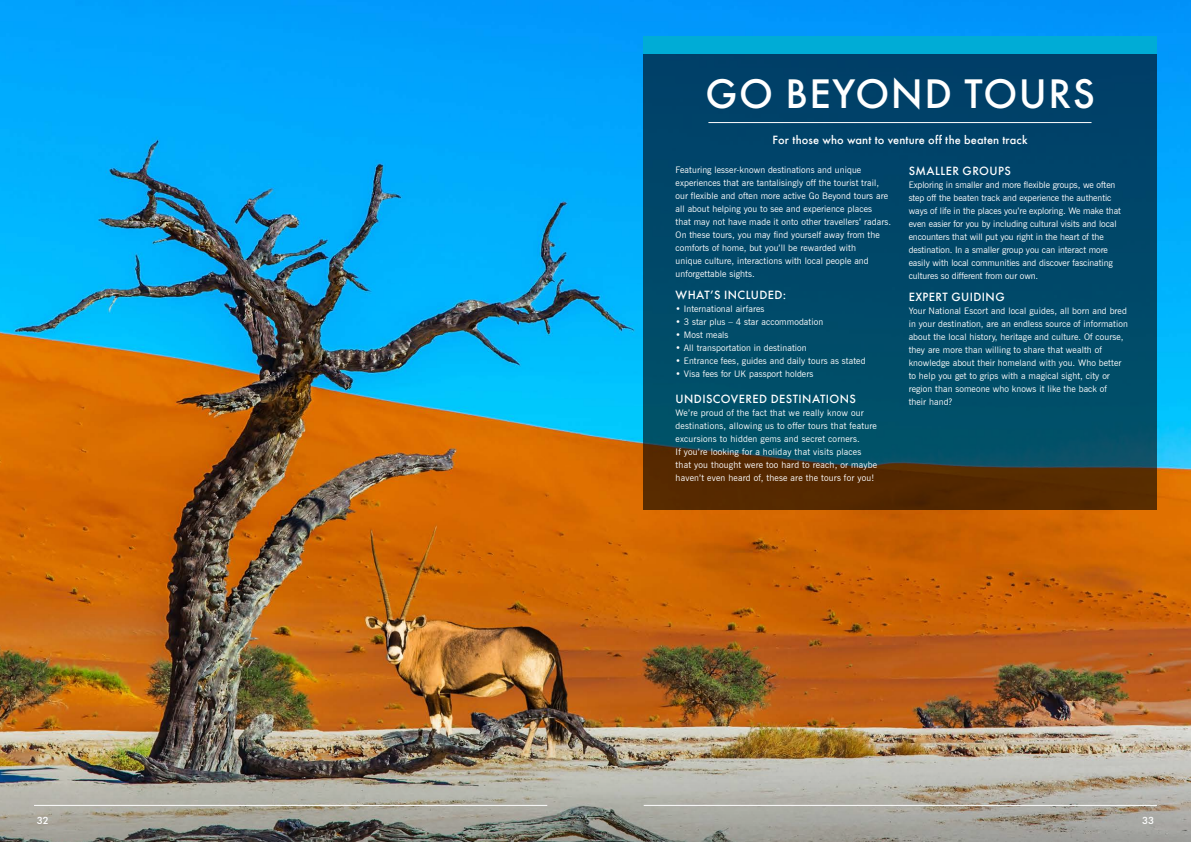
<style>
.page{position:relative;width:1191px;height:842px;background:#fff}
.page>*{position:absolute;margin:0;border:0;box-sizing:border-box;transform-origin:0 0}
.t1{font:500 38px "Futura";letter-spacing:.04em;color:#fff}
.TOUR_STYLE_sub_heading{font:500 11px "Futura";letter-spacing:.04em;color:#fff}
.TabTitle{font:500 11px "Futura";letter-spacing:.01em;color:#fff}
.t2{font:500 10px "Futura BT";color:#fff}
.TOUR_STYLE_intro_body_copy{font:9px/13px "News Gothic BT";letter-spacing:.01em;color:#fff}
</style>
<div class="page">
<img style="left:0;top:0;width:1191px;height:717px">
<img style="left:0;top:717px;width:1191px;height:125px">
<hr style="left:34px;top:805px;width:513px;height:1px;background:#fff">
<hr style="left:643px;top:805px;width:514px;height:1px;background:#fff">
<svg style="left:643px;top:54px;width:514px;height:456px;background:#09445d"></svg>
<div style="left:643px;top:37px;width:514px;height:17px;background:#00acd6"></div>
<hr style="left:708px;top:122px;width:383px;height:1px;background:#fff">
<p class="t1" style="left:705px;top:68px;width:391px">GO BEYOND TOURS</p>
<p class="TabTitle" style="left:772px;top:133px;width:256px">For those who want to venture off the beaten track</p>
<p class="TOUR_STYLE_intro_body_copy" style="left:675px;top:163px;width:217px">Featuring lesser-known destinations and unique experiences that are tantalisingly off the tourist trail, our flexible and often more active Go Beyond tours are all about helping you to see and experience places<br>that may not have made it onto other travellers’ radars.<br>On these tours, you may find yourself away from the comforts of home, but you’ll be rewarded with<br>unique culture, interactions with local people and unforgettable sights.</p>
<p class="TOUR_STYLE_sub_heading" style="left:675px;top:287px;width:112px">WHAT’S INCLUDED:</p>
<p class="TOUR_STYLE_intro_body_copy" style="left:675px;top:302px;width:90px">• International airfares</p>
<p class="TOUR_STYLE_intro_body_copy" style="left:675px;top:315px;width:149px">• 3 star plus – 4 star accommodation</p>
<p class="TOUR_STYLE_intro_body_copy" style="left:675px;top:328px;width:54px">• Most meals</p>
<p class="TOUR_STYLE_intro_body_copy" style="left:675px;top:341px;width:132px">• All transportation in destination</p>
<p class="TOUR_STYLE_intro_body_copy" style="left:675px;top:354px;width:191px">• Entrance fees, guides and daily tours as stated</p>
<p class="TOUR_STYLE_intro_body_copy" style="left:675px;top:367px;width:139px">• Visa fees for UK passport holders</p>
<p class="TOUR_STYLE_sub_heading" style="left:675px;top:391px;width:182px">UNDISCOVERED DESTINATIONS</p>
<p class="TOUR_STYLE_intro_body_copy" style="left:675px;top:406px;width:203px">We’re proud of the fact that we really know our destinations, allowing us to offer tours that feature excursions to hidden gems and secret corners.<br>If you’re looking for a holiday that visits places that you thought were too hard to reach, or maybe haven’t even heard of, these are the tours for you!</p>
<p class="TOUR_STYLE_sub_heading" style="left:908px;top:164px;width:104px">SMALLER GROUPS</p>
<p class="TOUR_STYLE_intro_body_copy" style="left:908px;top:179px;width:214px">Exploring in smaller and more flexible groups, we often step off the beaten track and experience the authentic ways of life in the places you’re exploring. We make that even easier for you by including cultural visits and local encounters that will put you right in the heart of the destination. In a smaller group you can interact more easily with local communities and discover fascinating cultures so different from our own.</p>
<p class="TOUR_STYLE_sub_heading" style="left:908px;top:289px;width:97px">EXPERT GUIDING</p>
<p class="TOUR_STYLE_intro_body_copy" style="left:908px;top:304px;width:221px">Your National Escort and local guides, all born and bred in your destination, are an endless source of information about the local history, heritage and culture. Of course, they are more than willing to share that wealth of knowledge about their homeland with you. Who better to help you get to grips with a magical sight, city or region than someone who knows it like the back of<br>their hand?</p>
<p class="t2" style="left:37px;top:814px;width:14px">32</p>
<p class="t2" style="left:1142px;top:814px;width:14px">33</p>
</div>
